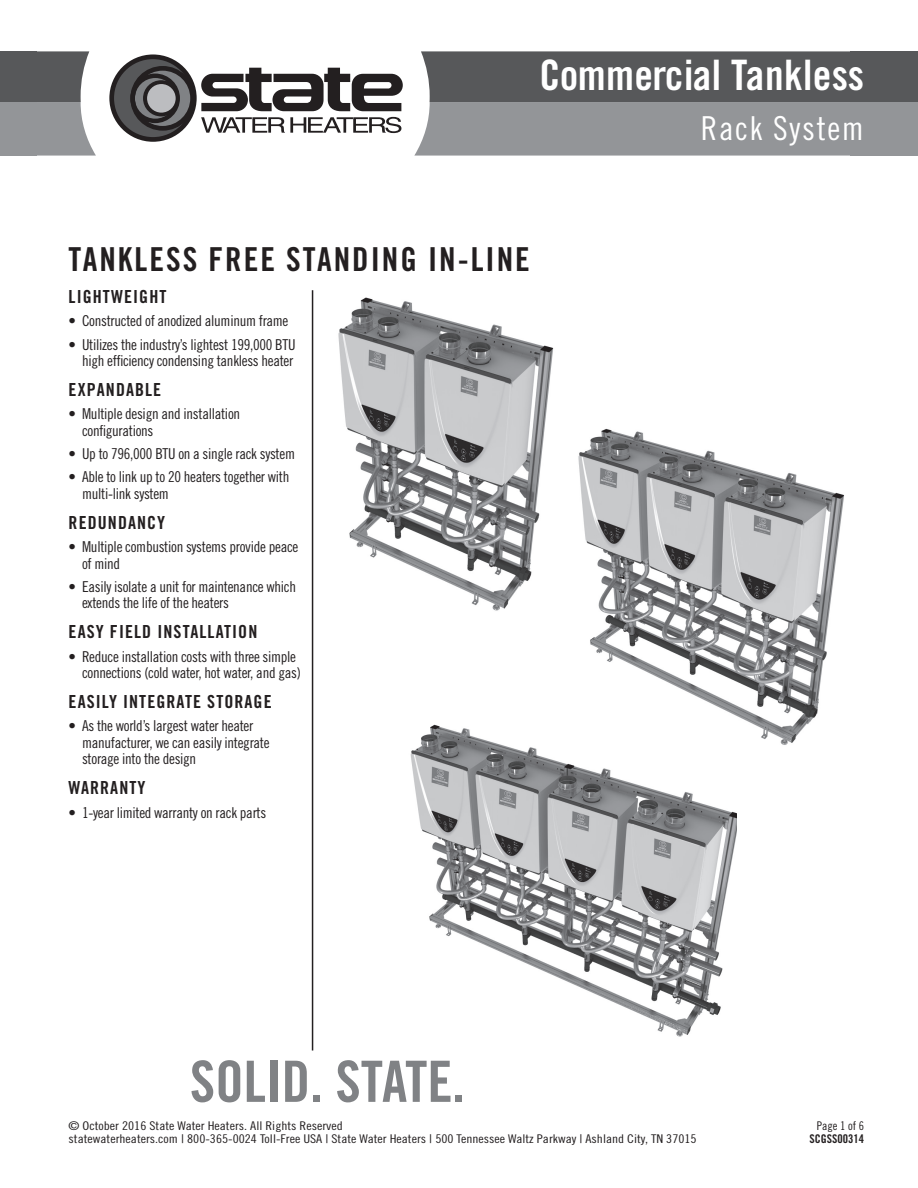
<style>
.page{position:relative;width:918px;height:1188px;background:#fff}
.page>*{position:absolute;margin:0;border:0;box-sizing:border-box;transform-origin:0 0}
.SOLID__STATE{font:57px "Trade Gothic LT Std Bd Cn 20";color:#808285}
.Upper_Title_Bar{font:42px "Trade Gothic LT Std Bd Cn 20";letter-spacing:.01em;color:#fff}
.What_it_IS{font:33px "Trade Gothic Bold Cond Twenty";letter-spacing:.06em;color:#231f20}
.Lower_Title_Bar{font:33px "Trade Gothic LT Std Cn 18";letter-spacing:.05em;color:#fff}
.Product_Specs{font:18px "Trade Gothic LT Std Bd Cn 20";letter-spacing:.06em;color:#231f20}
.t1{font:15px/16.5px "Trade Gothic LT Std Cn 18";letter-spacing:-.02em;color:#231f20}
.t2{font:12px/13.5px "Trade Gothic LT Std Cn 18";color:#231f20;scale:1.14 1}
.t3{font:12px "Trade Gothic LT Std Bd Cn 20";color:#231f20}
.t4{font:12px "Trade Gothic LT Std Cn 18";color:#231f20}
</style>
<div class="page">
<div style="left:109px;top:54px;width:88px;height:88px;border:5px solid #231f20;border-radius:50%"></div>
<svg style="left:112px;top:57px;width:291px;height:82px"></svg>
<div style="left:146px;top:83px;width:30px;height:30px;background:#bcbdc0;border-radius:50%"></div>
<div style="left:146px;top:82px;width:31px;height:32px;border:2px solid #231f20;border-radius:50%"></div>
<svg style="left:37px;top:51px;width:59px;height:105px"></svg>
<svg style="left:414px;top:51px;width:437px;height:105px;background:#7a7c7e"></svg>
<div style="left:0;top:102px;width:37px;height:54px;background:#939598"></div>
<div style="left:0;top:51px;width:37px;height:51px;background:#57585a"></div>
<div style="left:851px;top:102px;width:67px;height:54px;background:#939598"></div>
<div style="left:851px;top:51px;width:67px;height:51px;background:#57585a"></div>
<hr style="left:312px;top:290px;width:1px;height:761px;background:#231f20">
<img style="left:338px;top:297px;width:216px;height:314px">
<img style="left:578px;top:428px;width:266px;height:317px">
<img style="left:410px;top:717px;width:327px;height:320px">
<p class="Upper_Title_Bar" style="left:539px;top:50px;width:326px">Commercial Tankless</p>
<p class="Lower_Title_Bar" style="left:701px;top:108px;width:165px">Rack System</p>
<p class="What_it_IS" style="left:69px;top:240px;width:463px">TANKLESS FREE STANDING IN-LINE</p>
<p class="Product_Specs" style="left:69px;top:286px;width:99px">LIGHTWEIGHT</p>
<p class="t1" style="left:69px;top:313px;width:221px">• Constructed of anodized aluminum frame</p>
<p class="t1" style="left:69px;top:336px;width:228px;text-align:right">• Utilizes the industry’s lightest 199,000 BTU high efficiency condensing tankless heater</p>
<p class="Product_Specs" style="left:69px;top:379px;width:94px">EXPANDABLE</p>
<p class="t1" style="left:82px;top:406px;width:160px;text-indent:-14px">• Multiple design and installation configurations</p>
<p class="t1" style="left:69px;top:445px;width:228px">• Up to 796,000 BTU on a single rack system</p>
<p class="t1" style="left:82px;top:469px;width:209px;text-indent:-14px">• Able to link up to 20 heaters together with multi-link system</p>
<p class="Product_Specs" style="left:69px;top:512px;width:98px">REDUNDANCY</p>
<p class="t1" style="left:82px;top:538px;width:218px;text-indent:-14px">• Multiple combustion systems provide peace of mind</p>
<p class="t1" style="left:82px;top:578px;width:215px;text-indent:-14px">• Easily isolate a unit for maintenance which extends the life of the heaters</p>
<p class="Product_Specs" style="left:69px;top:621px;width:190px">EASY FIELD INSTALLATION</p>
<p class="t1" style="left:82px;top:648px;width:220px;text-indent:-14px">• Reduce installation costs with three simple connections (cold water, hot water, and gas)</p>
<p class="Product_Specs" style="left:69px;top:691px;width:205px">EASILY INTEGRATE STORAGE</p>
<p class="t1" style="left:82px;top:718px;width:189px;text-indent:-14px">• As the world’s largest water heater manufacturer, we can easily integrate storage into the design</p>
<p class="Product_Specs" style="left:69px;top:777px;width:78px">WARRANTY</p>
<p class="t1" style="left:69px;top:804px;width:199px">• 1-year limited warranty on rack parts</p>
<p class="SOLID__STATE" style="left:190px;top:1047px;width:277px">SOLID. STATE.</p>
<p class="t2" style="left:69px;top:1119px;width:552px">© October 2016 State Water Heaters. All Rights Reserved<br>statewaterheaters.com | 800-365-0024 Toll-Free USA | State Water Heaters | 500 Tennessee Waltz Parkway | Ashland City, TN 37015</p>
<p class="t4" style="left:817px;top:1118px;width:49px">Page 1 of 6</p>
<p class="t3" style="left:809px;top:1132px;width:56px">SCGSS00314</p>
</div>
